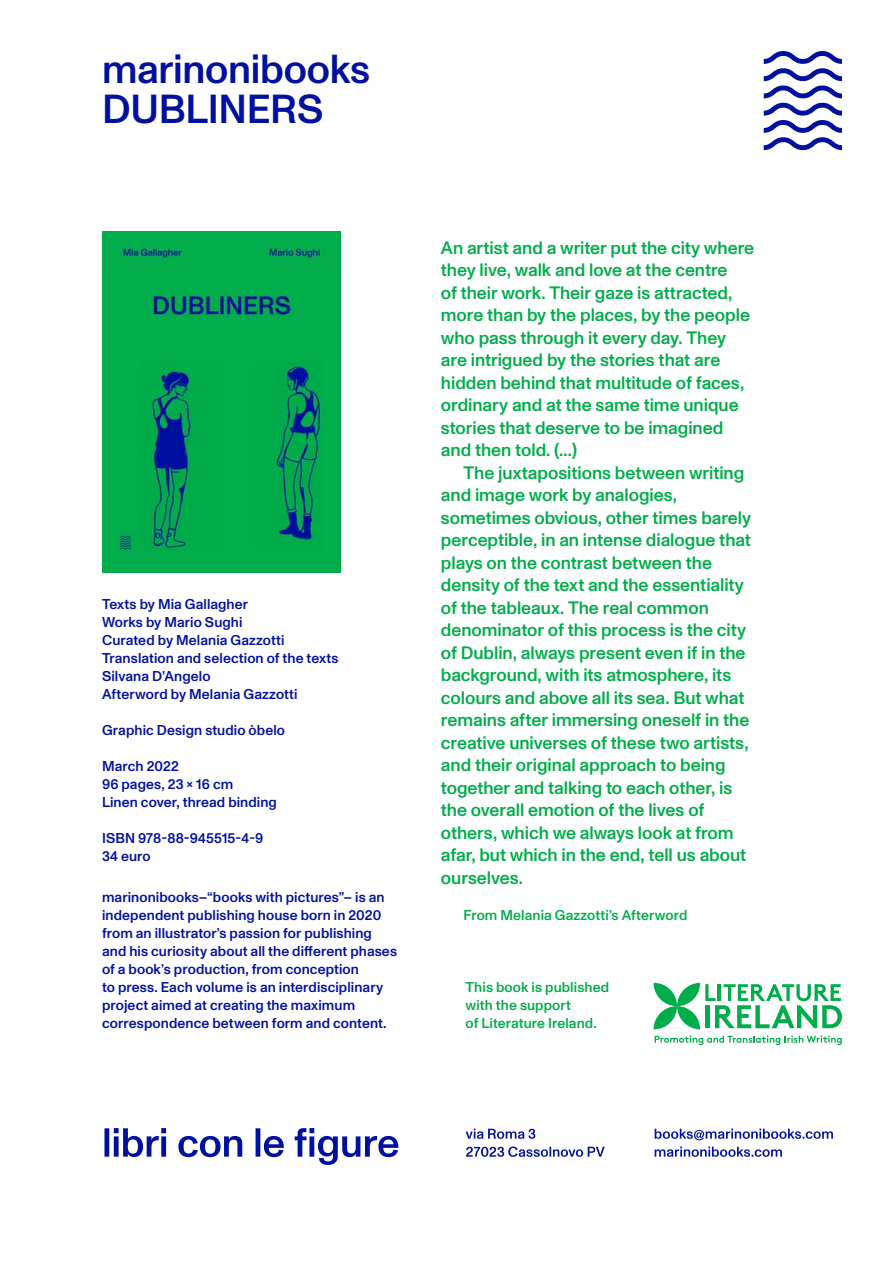
<style>
.page{position:relative;width:893px;height:1263px;background:#fff}
.page>*{position:absolute;margin:0;border:0;box-sizing:border-box;transform-origin:0 0}
.t1{font:500 40.5px/40.5px "Monument Grotesk";letter-spacing:-.005em;color:#00109f}
.t2{font:500 18px/22.5px "Monument Grotesk";letter-spacing:-.005em;color:#00ad4a}
.t3{font:500 14.25px/18px "Monument Grotesk";letter-spacing:.005em;color:#00109f}
.t4{font:500 14.25px/18px "Monument Grotesk";letter-spacing:.005em;color:#00ad4a}
</style>
<div class="page">
<svg style="left:104px;top:1128px;width:294px;height:37px"></svg>
<svg style="left:466px;top:1146px;width:139px;height:11px"></svg>
<svg style="left:466px;top:1128px;width:69px;height:11px"></svg>
<svg style="left:764px;top:51px;width:78px;height:99px"></svg>
<svg style="left:655px;top:1146px;width:127px;height:11px"></svg>
<svg style="left:655px;top:1128px;width:178px;height:12px"></svg>
<img style="left:102px;top:231px;width:238px;height:342px">
<svg style="left:655px;top:1035px;width:187px;height:10px"></svg>
<svg style="left:654px;top:983px;width:188px;height:46px"></svg>
<h1 class="t1" style="left:102px;top:46px;width:270px">marinonibooks<br>DUBLINERS</h1>
<p class="t3" style="left:102px;top:594px;width:238px">Texts by Mia Gallagher<br>Works by Mario Sughi<br>Curated by Melania Gazzotti<br>Translation and selection of the texts<br>Silvana D’Angelo<br>Afterword by Melania Gazzotti</p>
<p class="t3" style="left:102px;top:720px;width:185px">Graphic Design studio òbelo</p>
<p class="t3" style="left:102px;top:756px;width:176px">March 2022<br>96 pages, 23 x 16 cm<br>Linen cover, thread binding</p>
<p class="t3" style="left:102px;top:828px;width:163px">ISBN 978-88-945515-4-9<br>34 euro</p>
<p class="t3" style="left:102px;top:887px;width:297px">marinonibooks–“books with pictures”– is an independent publishing house born in 2020 from an illustrator’s passion for publishing and his curiosity about all the different phases of a book’s production, from conception<br>to press. Each volume is an interdisciplinary project aimed at creating the maximum correspondence between form and content.</p>
<p class="t2" style="left:441px;top:235px;width:315px">An artist and a writer put the city where they live, walk and love at the centre<br>of their work. Their gaze is attracted, more than by the places, by the people who pass through it every day. They are intrigued by the stories that are hidden behind that multitude of faces, ordinary and at the same time unique stories that deserve to be imagined and then told. (...)</p>
<p class="t2" style="left:441px;top:460px;width:312px;text-indent:22px">The juxtapositions between writing and image work by analogies, sometimes obvious, other times barely perceptible, in an intense dialogue that plays on the contrast between the density of the text and the essentiality of the tableaux. The real common denominator of this process is the city of Dublin, always present even if in the background, with its atmosphere, its colours and above all its sea. But what remains after immersing oneself in the creative universes of these two artists, and their original approach to being together and talking to each other, is the overall emotion of the lives of others, which we always look at from afar, but which in the end, tell us about ourselves.</p>
<p class="t4" style="left:463px;top:905px;width:225px">From Melania Gazzotti’s Afterword</p>
<p class="t4" style="left:466px;top:977px;width:145px">This book is published with the support<br>of Literature Ireland.</p>
</div>
